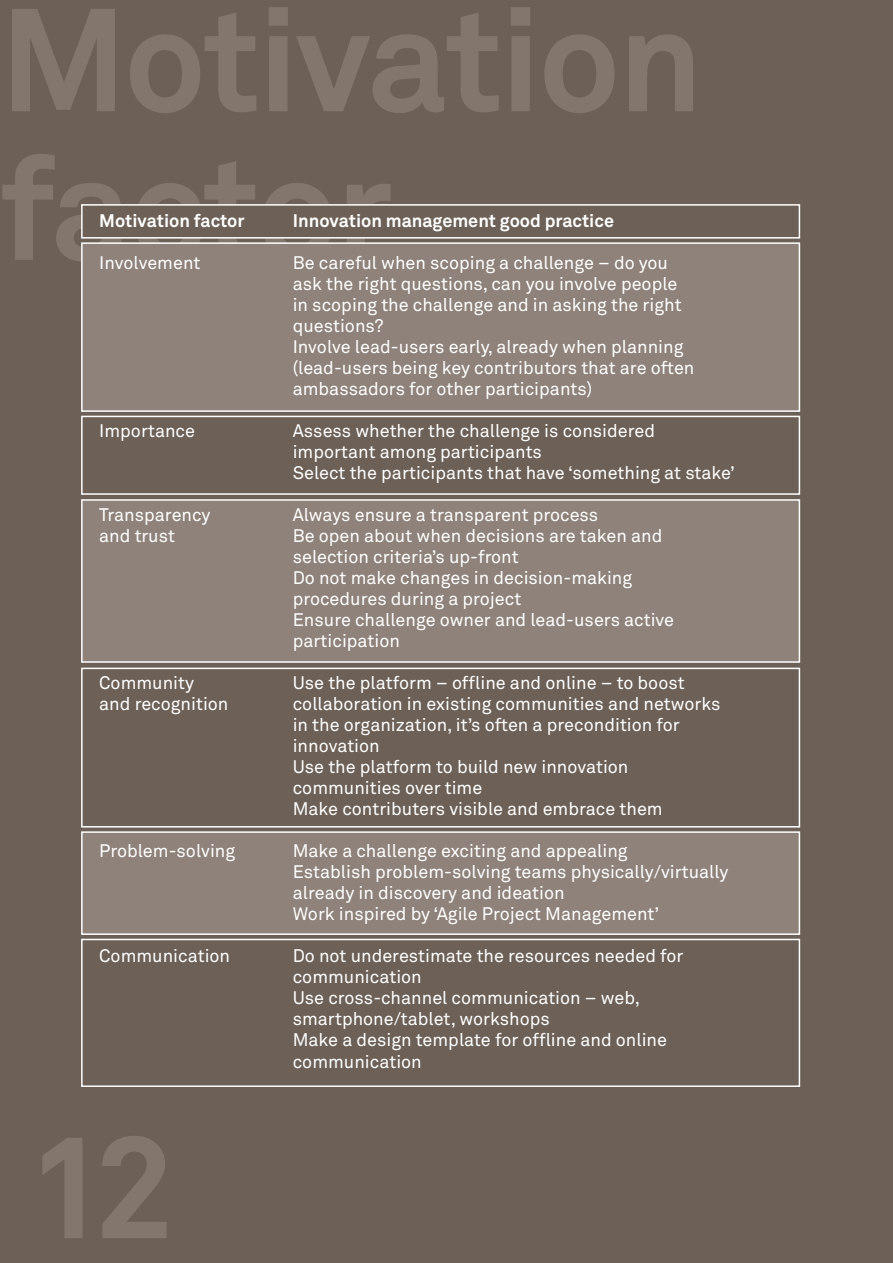
<style>
.page{position:relative;width:893px;height:1263px;background:#6c6057}
.page>*{position:absolute;margin:0;border:0;box-sizing:border-box;transform-origin:0 0}
.t1{font:700 144.45px/148.5px "Akkurat";letter-spacing:-.02em;color:#83776d}
.t2{font:18px/21px "Akkurat";color:#fff}
.t3{font:700 18px "Akkurat";color:#fff}
</style>
<div class="page">
<div style="left:81px;top:242px;width:719px;height:170px;background:#8e827a;border:2px solid #fff"></div>
<div style="left:81px;top:204px;width:719px;height:35px;background:#6c6057;border:2px solid #fff"></div>
<div style="left:81px;top:416px;width:719px;height:79px;background:#6c6057;border:2px solid #fff"></div>
<div style="left:81px;top:499px;width:719px;height:164px;background:#8e827a;border:2px solid #fff"></div>
<div style="left:81px;top:668px;width:719px;height:159px;background:#6c6057;border:2px solid #fff"></div>
<div style="left:81px;top:831px;width:719px;height:104px;background:#8e827a;border:2px solid #fff"></div>
<div style="left:81px;top:939px;width:719px;height:148px;background:#6c6057;border:2px solid #fff"></div>
<h1 class="t1" style="left:0;top:-13px;width:705px">Motivation factor</h1>
<p class="t3" style="left:99px;top:210px;width:147px">Motivation factor</p>
<p class="t3" style="left:293px;top:210px;width:323px">Innovation management good practice</p>
<p class="t2" style="left:99px;top:253px;width:103px">Involvement</p>
<p class="t2" style="left:293px;top:253px;width:403px">Be careful when scoping a challenge – do you ask the right questions, can you involve people in scoping the challenge and in asking the right questions?<br>Involve lead-users early, already when planning (lead-users being key contributors that are often ambassadors for other participants)</p>
<p class="t2" style="left:99px;top:421px;width:97px">Importance</p>
<p class="t2" style="left:293px;top:421px;width:443px">Assess whether the challenge is considered important among participants<br>Select the participants that have ‘something at stake’</p>
<p class="t2" style="left:99px;top:505px;width:113px">Transparency</p>
<p class="t2" style="left:293px;top:505px;width:307px">Always ensure a transparent process</p>
<p class="t2" style="left:99px;top:526px;width:77px">and trust</p>
<p class="t2" style="left:293px;top:526px;width:383px">Be open about when decisions are taken and selection criteria’s up-front<br>Do not make changes in decision-making procedures during a project<br>Ensure challenge owner and lead-users active participation</p>
<p class="t2" style="left:99px;top:673px;width:96px">Community</p>
<p class="t2" style="left:293px;top:673px;width:393px">Use the platform – offline and online – to boost</p>
<p class="t2" style="left:99px;top:694px;width:131px">and recognition</p>
<p class="t2" style="left:293px;top:694px;width:429px">collaboration in existing communities and networks in the organization, it’s often a precondition for innovation<br>Use the platform to build new innovation communities over time<br>Make contributers visible and embrace them</p>
<p class="t2" style="left:99px;top:841px;width:137px">Problem-solving</p>
<p class="t2" style="left:293px;top:841px;width:437px">Make a challenge exciting and appealing<br>Establish problem-solving teams physically/virtually already in discovery and ideation<br>Work inspired by ‘Agile Project Management’</p>
<p class="t2" style="left:99px;top:946px;width:132px">Communication</p>
<p class="t2" style="left:293px;top:946px;width:392px">Do not underestimate the resources needed for communication<br>Use cross-channel communication – web, smartphone/tablet, workshops<br>Make a design template for offline and online communication</p>
<h1 class="t1" style="left:26px;top:1114px;width:152px">12</h1>
</div>
